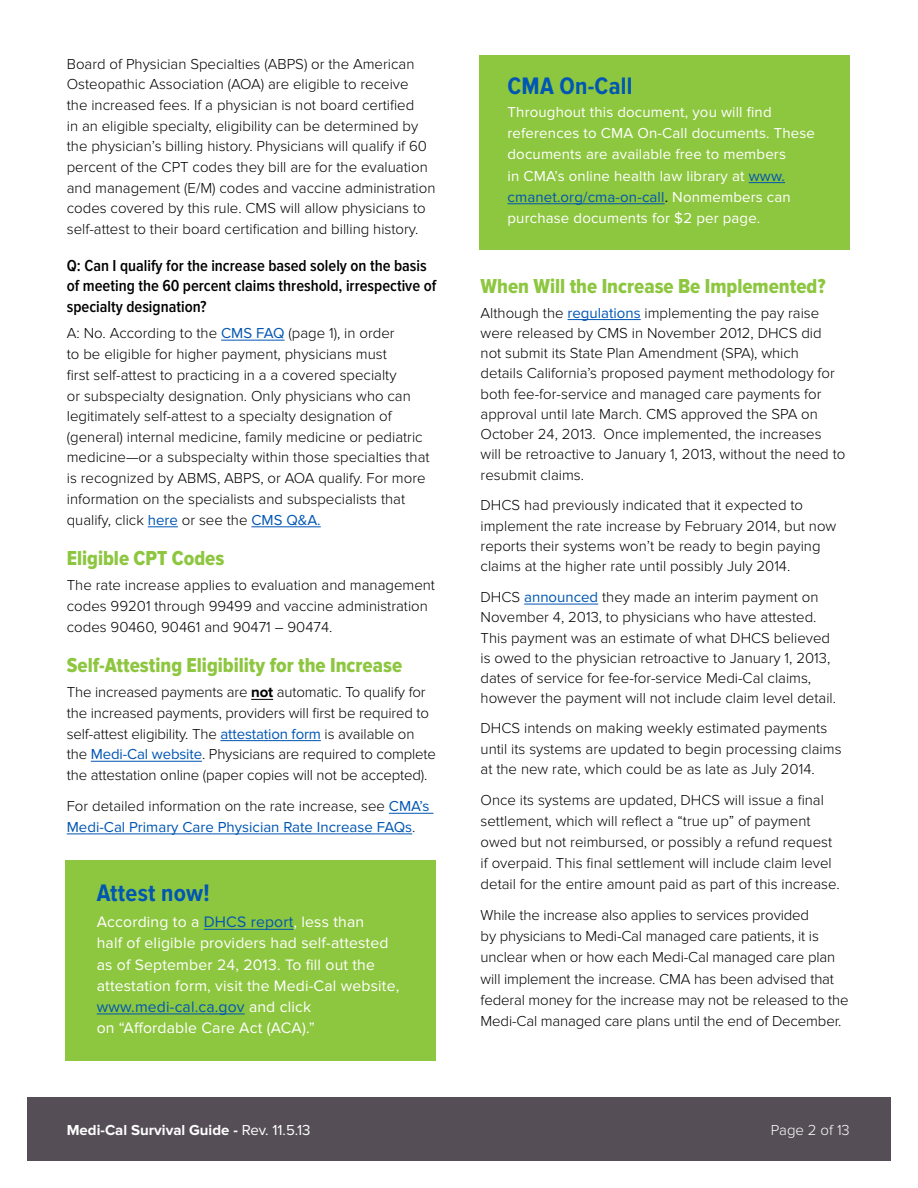
<style>
.page{position:relative;width:918px;height:1188px;background:#fff}
.page>*{position:absolute;margin:0;border:0;box-sizing:border-box;transform-origin:0 0}
.t1{font:700 24.75px "Proxima Nova Cond";letter-spacing:.01em;color:#0056b3}
.t2{font:21px "Proxima Nova Cond Extrabld";color:#8dc63f}
.t3{font:600 16.5px/20.2px "Proxima Nova Cond";color:#000}
.t4{font:15.75px/21.1px "Proxima Nova";letter-spacing:.01em;color:#fff}
.t5{font:300 15px/20.7px "Proxima Nova";color:#000}
.t6{font:15px/21.1px "Proxima Nova";letter-spacing:.01em;color:#fff}
.t7{font:15px/20.7px "Proxima Nova";color:#0056b3}
.t8{font:700 15px "Proxima Nova";color:#fff}
.t9{font:300 15px "Proxima Nova";color:#fff}
.s1{font-weight:400;color:#0056b3}
.s2{font-weight:700}
.s3{font-weight:300;color:#000}
.s4{color:#0056b3}
.s5{color:#000}
.s6{font-weight:400}
</style>
<div class="page">
<div style="left:27px;top:1097px;width:864px;height:63px;background:#564e57"></div>
<hr style="left:221px;top:340px;width:64px;height:1px;background:#0056b3">
<hr style="left:148px;top:527px;width:30px;height:1px;background:#0056b3">
<hr style="left:251px;top:527px;width:70px;height:1px;background:#0056b3">
<svg style="left:251px;top:699px;width:22px;height:1px"></svg>
<hr style="left:220px;top:740px;width:101px;height:1px;background:#0056b3">
<hr style="left:91px;top:761px;width:111px;height:1px;background:#0056b3">
<hr style="left:389px;top:813px;width:44px;height:1px;background:#0056b3">
<hr style="left:67px;top:834px;width:345px;height:1px;background:#0056b3">
<hr style="left:568px;top:319px;width:73px;height:1px;background:#0056b3">
<hr style="left:524px;top:604px;width:74px;height:1px;background:#0056b3">
<div style="left:479px;top:56px;width:371px;height:194px;background:#8dc63f"></div>
<div style="left:65px;top:861px;width:371px;height:200px;background:#8dc63f"></div>
<hr style="left:749px;top:182px;width:36px;height:1px;background:#0056b3">
<hr style="left:508px;top:204px;width:157px;height:1px;background:#0056b3">
<hr style="left:204px;top:929px;width:90px;height:1px;background:#0056b3">
<hr style="left:97px;top:1014px;width:148px;height:1px;background:#0056b3">
<p class="t5" style="left:67px;top:54px;width:370px">Board of Physician Specialties (ABPS) or the American Osteopathic Association (AOA) are eligible to receive<br>the increased fees. If a physician is not board certified<br>in an eligible specialty, eligibility can be determined by the physician’s billing history. Physicians will qualify if 60 percent of the CPT codes they bill are for the evaluation and management (E/M) codes and vaccine administration codes covered by this rule. CMS will allow physicians to self-attest to their board certification and billing history.</p>
<p class="t3" style="left:67px;top:256px;width:371px">Q: Can I qualify for the increase based solely on the basis of meeting the 60 percent claims threshold, irrespective of specialty designation?</p>
<p class="t5" style="left:67px;top:323px;width:364px">A: No. According to the <span class="s1">CMS FAQ</span> (page 1), in order<br>to be eligible for higher payment, physicians must<br>first self-attest to practicing in a a covered specialty<br>or subspecialty designation. Only physicians who can legitimately self-attest to a specialty designation of (general) internal medicine, family medicine or pediatric medicine—or a subspecialty within those specialties that is recognized by ABMS, ABPS, or AOA qualify. For more information on the specialists and subspecialists that qualify, click <span class="s1">here</span> or see the <span class="s1">CMS Q&amp;A.</span></p>
<h2 class="t2" style="left:67px;top:547px;width:159px">Eligible CPT Codes</h2>
<p class="t5" style="left:67px;top:575px;width:370px">The rate increase applies to evaluation and management codes 99201 through 99499 and vaccine administration codes 90460, 90461 and 90471 – 90474.</p>
<h2 class="t2" style="left:67px;top:654px;width:337px">Self-Attesting Eligibility for the Increase</h2>
<p class="t5" style="left:67px;top:682px;width:371px">The increased payments are <span class="s2">not</span> automatic. To qualify for the increased payments, providers will first be required to self-attest eligibility. The <span class="s1">attestation form</span> is available on the <span class="s1">Medi-Cal website</span>. Physicians are required to complete the attestation online (paper copies will not be accepted).</p>
<p class="t7" style="left:67px;top:796px;width:364px"><span class="s3">For detailed information on the rate increase, see</span> CMA’s<br>Medi-Cal Primary Care Physician Rate Increase FAQs<span class="s3">.</span></p>
<h1 class="t1" style="left:97px;top:879px;width:115px">Attest now!</h1>
<p class="t4" style="left:97px;top:912px;width:304px">According to a <span class="s4">DHCS report</span>, less than<br>half of eligible providers had self-attested as of September 24, 2013. To fill out the attestation form, visit the Medi-Cal website, <span class="s4">www.medi-cal.ca.gov</span> and click<br>on “Affordable Care Act (ACA).”</p>
<h1 class="t1" style="left:508px;top:72px;width:126px">CMA On-Call</h1>
<p class="t6" style="left:508px;top:102px;width:309px">Throughout this document, you will find references to CMA On-Call documents. These documents are available free to members<br>in CMA’s online health law library at <span class="s4">www. cmanet.org/cma-on-call</span><span class="s5">.</span> Nonmembers can purchase documents for $2 per page.</p>
<h2 class="t2" style="left:481px;top:274px;width:347px">When Will the Increase Be Implemented?</h2>
<p class="t5" style="left:481px;top:303px;width:366px;line-height:20.2px">Although the <span class="s1">regulations</span> implementing the pay raise were released by CMS in November 2012, DHCS did not submit its State Plan Amendment (SPA), which<br>details California’s proposed payment methodology for both fee-for-service and managed care payments for approval until late March. CMS approved the SPA on October 24, 2013. Once implemented, the increases will be retroactive to January 1, 2013, without the need to resubmit claims.</p>
<p class="t5" style="left:481px;top:496px;width:357px;line-height:20.2px">DHCS had previously indicated that it expected to implement the rate increase by February 2014, but now reports their systems won’t be ready to begin paying claims at the higher rate until possibly July 2014.</p>
<p class="t5" style="left:481px;top:587px;width:357px;line-height:20.2px">DHCS <span class="s1">announced</span> they made an interim payment on November 4, 2013, to physicians who have attested.<br>This payment was an estimate of what DHCS believed is owed to the physician retroactive to January 1, 2013, dates of service for fee-for-service Medi-Cal claims, however the payment will not include claim level detail.</p>
<p class="t5" style="left:481px;top:718px;width:362px;line-height:20.2px">DHCS intends on making weekly estimated payments until its systems are updated to begin processing claims at the new rate, which could be as late as July 2014.</p>
<p class="t5" style="left:481px;top:789px;width:361px;line-height:21.1px">Once its systems are updated, DHCS will issue a final settlement, which will reflect a “true up” of payment owed but not reimbursed, or possibly a refund request if overpaid. This final settlement will include claim level detail for the entire amount paid as part of this increase.</p>
<p class="t5" style="left:481px;top:905px;width:370px;line-height:21.1px">While the increase also applies to services provided<br>by physicians to Medi-Cal managed care patients, it is unclear when or how each Medi-Cal managed care plan will implement the increase. CMA has been advised that federal money for the increase may not be released to the Medi-Cal managed care plans until the end of December.</p>
<p class="t8" style="left:67px;top:1121px;width:245px">Medi-Cal Survival Guide - <span class="s6">Rev. 11.5.13</span></p>
<p class="t9" style="left:771px;top:1121px;width:80px">Page 2 of 13</p>
</div>
